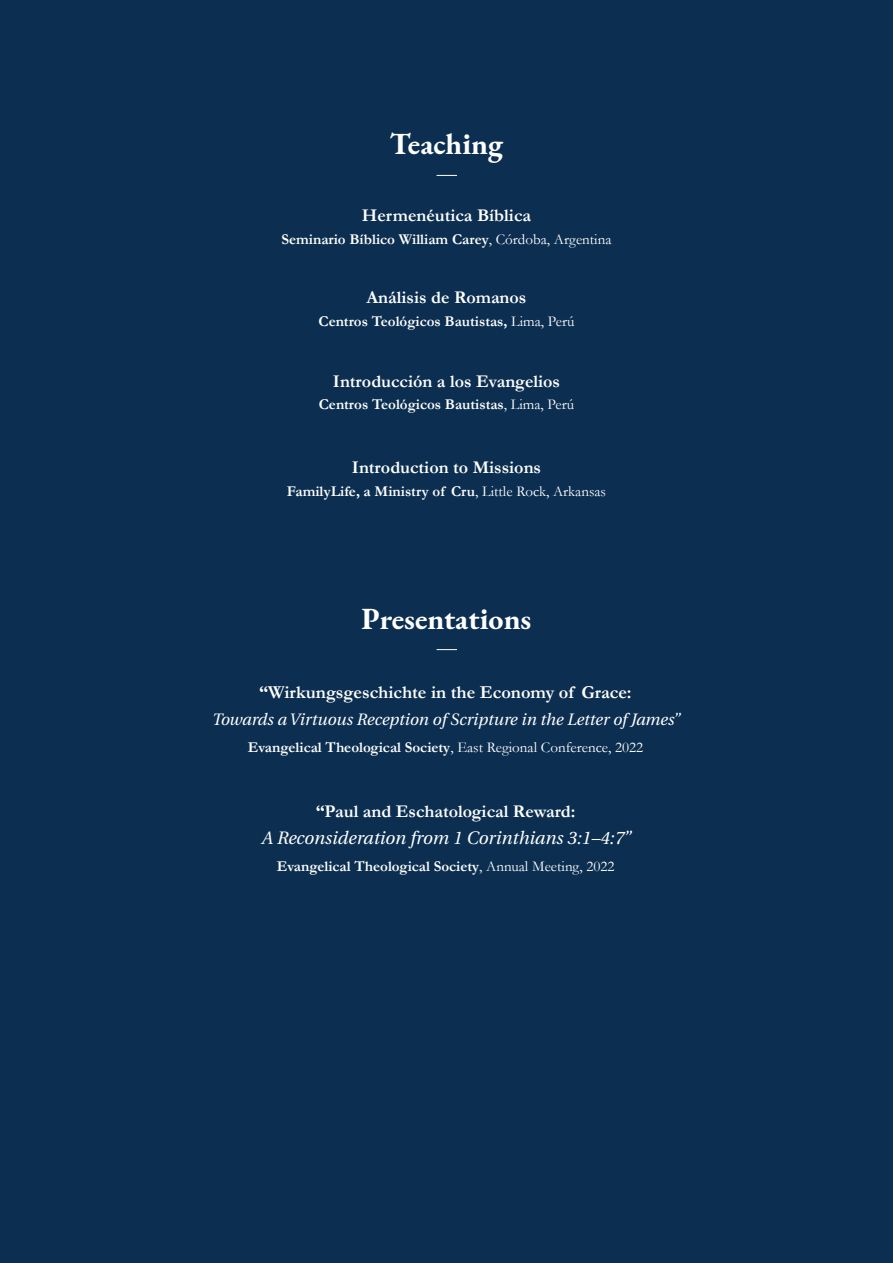
<style>
.page{position:relative;width:893px;height:1263px;background:#0c2f51}
.page>*{position:absolute;margin:0;border:0;box-sizing:border-box;transform-origin:0 0}
.t1{font:30px "EB Garamond Regular 700";color:#fff}
.t2{font:700 18.3px "Garamond";color:#fff}
.t3{font:700 18px "Garamond";color:#fff}
.t4{font:italic 18px "Heuristica";color:#fff}
.t5{font:italic 16.5px "Heuristica";color:#fff}
.t6{font:700 15px "Garamond";color:#fff}
.s1{font-weight:400}
</style>
<div class="page">
<svg style="left:437px;top:649px;width:20px;height:1px"></svg>
<svg style="left:437px;top:175px;width:20px;height:1px"></svg>
<h1 class="t1" style="left:390px;top:125px;width:115px">Teaching</h1>
<p class="t3" style="left:362px;top:203px;width:171px">Hermenéutica Bíblica</p>
<p class="t6" style="left:282px;top:229px;width:331px">Seminario Bíblico William Carey<span class="s1">, Córdoba, Argentina</span></p>
<p class="t3" style="left:366px;top:285px;width:161px">Análisis de Romanos</p>
<p class="t6" style="left:318px;top:311px;width:257px">Centros Teológicos Bautistas, <span class="s1">Lima, Perú</span></p>
<p class="t3" style="left:333px;top:369px;width:229px">Introducción a los Evangelios</p>
<p class="t6" style="left:319px;top:394px;width:257px">Centros Teológicos Bautistas<span class="s1">, Lima, Perú</span></p>
<p class="t3" style="left:352px;top:455px;width:191px">Introduction to Missions</p>
<p class="t6" style="left:287px;top:481px;width:321px">FamilyLife, a Ministry of Cru<span class="s1">, Little Rock, Arkansas</span></p>
<h1 class="t1" style="left:361px;top:599px;width:171px">Presentations</h1>
<p class="t2" style="left:259px;top:680px;width:374px">“Wirkungsgeschichte in the Economy of Grace:</p>
<p class="t5" style="left:212px;top:707px;width:469px">Towards a Virtuous Reception of Scripture in the Letter of James”</p>
<p class="t6" style="left:248px;top:737px;width:397px">Evangelical Theological Society<span class="s1">, East Regional Conference, 2022</span></p>
<p class="t3" style="left:316px;top:799px;width:261px">“Paul and Eschatological Reward:</p>
<p class="t4" style="left:261px;top:824px;width:371px">A Reconsideration from 1 Corinthians 3:1–4:7”</p>
<p class="t6" style="left:277px;top:856px;width:339px">Evangelical Theological Society<span class="s1">, Annual Meeting, 2022</span></p>
</div>
